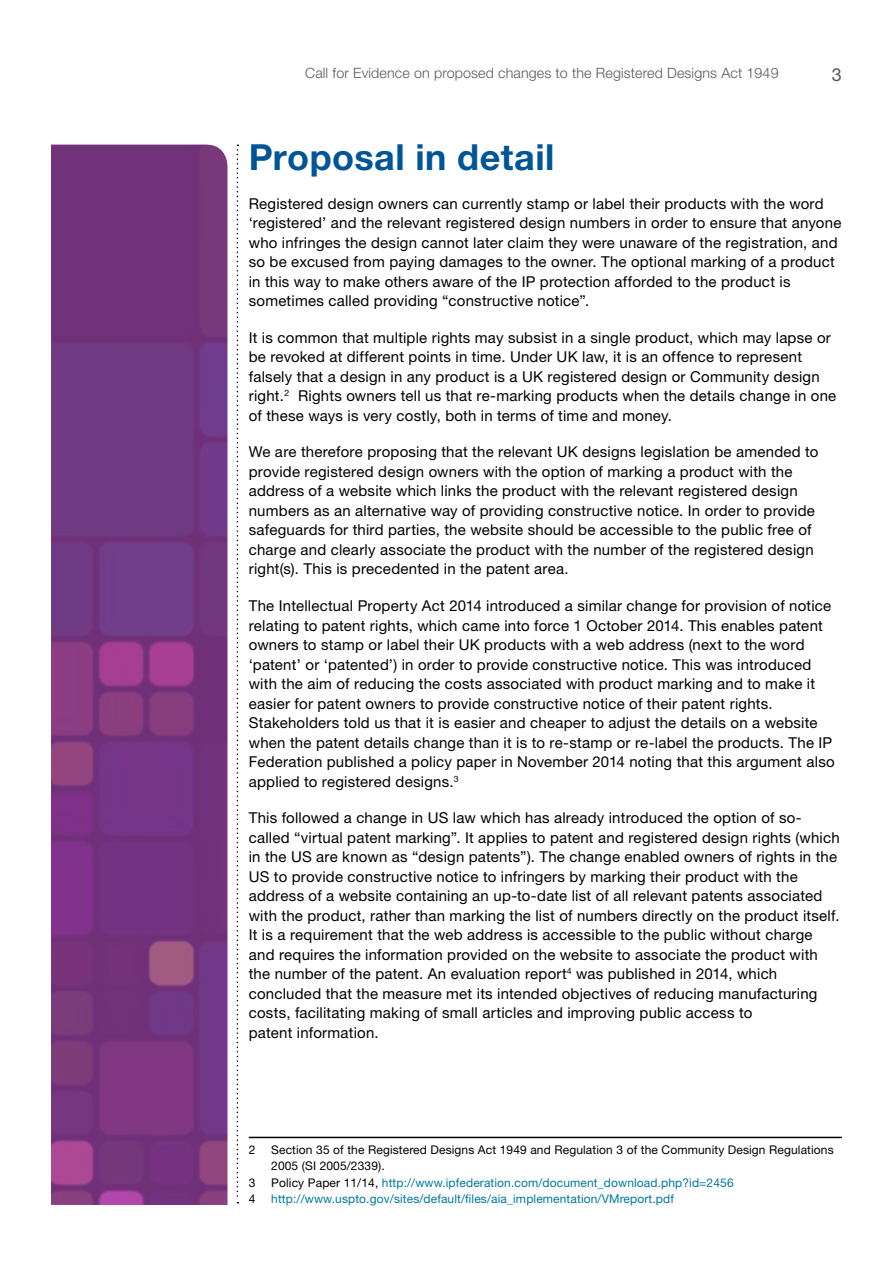
<style>
.page{position:relative;width:893px;height:1263px;background:#fff}
.page>*{position:absolute;margin:0;border:0;box-sizing:border-box;transform-origin:0 0}
.Heading_1{font:700 36px "Helvetica Neue LT Std";letter-spacing:.01em;color:#005596}
.t1{font:18px "Helvetica Neue LT Std";color:#58595b}
.Body{font:15px/19.5px "Helvetica Neue LT Std";letter-spacing:.015em;color:#000}
.t2{font:300 14.25px "Helvetica Neue LT Std";letter-spacing:.01em;color:#58595b}
.Footnote_text{font:12px "Helvetica Neue LT Std";letter-spacing:.01em;color:#0077a0}
.Footnote_text-2{font:12px/16.5px "Helvetica Neue LT Std";letter-spacing:.01em;color:#000}
.s1{color:#000}
</style>
<div class="page">
<svg style="left:237px;top:145px;width:1px;height:1058px"></svg>
<hr style="left:249px;top:1137px;width:593px;height:1px;background:#000">
<img style="left:51px;top:145px;width:176px;height:1060px">
<p class="t2" style="left:305px;top:64px;width:475px">Call for Evidence on proposed changes to the Registered Designs Act 1949</p>
<p class="t1" style="left:832px;top:64px;width:12px">3</p>
<h1 class="Heading_1" style="left:249px;top:135px;width:307px">Proposal in detail</h1>
<p class="Body" style="left:249px;top:194px;width:594px">Registered design owners can currently stamp or label their products with the word ‘registered’ and the relevant registered design numbers in order to ensure that anyone who infringes the design cannot later claim they were unaware of the registration, and so be excused from paying damages to the owner. The optional marking of a product in this way to make others aware of the IP protection afforded to the product is sometimes called providing “constructive notice”.</p>
<p class="Body" style="left:249px;top:328px;width:589px">It is common that multiple rights may subsist in a single product, which may lapse or be revoked at different points in time. Under UK law, it is an offence to represent falsely that a design in any product is a UK registered design or Community design right.<sup>2</sup> Rights owners tell us that re-marking products when the details change in one of these ways is very costly, both in terms of time and money.</p>
<p class="Body" style="left:249px;top:442px;width:571px">We are therefore proposing that the relevant UK designs legislation be amended to provide registered design owners with the option of marking a product with the address of a website which links the product with the relevant registered design numbers as an alternative way of providing constructive notice. In order to provide safeguards for third parties, the website should be accessible to the public free of charge and clearly associate the product with the number of the registered design right(s). This is precedented in the patent area.</p>
<p class="Body" style="left:249px;top:596px;width:587px">The Intellectual Property Act 2014 introduced a similar change for provision of notice relating to patent rights, which came into force 1 October 2014. This enables patent owners to stamp or label their UK products with a web address (next to the word ‘patent’ or ‘patented’) in order to provide constructive notice. This was introduced with the aim of reducing the costs associated with product marking and to make it easier for patent owners to provide constructive notice of their patent rights.<br>Stakeholders told us that it is easier and cheaper to adjust the details on a website when the patent details change than it is to re-stamp or re-label the products. The IP Federation published a policy paper in November 2014 noting that this argument also applied to registered designs.<sup>3</sup></p>
<p class="Body" style="left:249px;top:808px;width:593px">This followed a change in US law which has already introduced the option of so&shy;called “virtual patent marking”. It applies to patent and registered design rights (which in the US are known as “design patents”). The change enabled owners of rights in the US to provide constructive notice to infringers by marking their product with the address of a website containing an up-to-date list of all relevant patents associated with the product, rather than marking the list of numbers directly on the product itself.<br>It is a requirement that the web address is accessible to the public without charge and requires the information provided on the website to associate the product with the number of the patent. An evaluation report<sup>4</sup> was published in 2014, which concluded that the measure met its intended objectives of reducing manufacturing costs, facilitating making of small articles and improving public access to<br>patent information.</p>
<p class="Footnote_text-2" style="left:249px;top:1141px;width:8px">2</p>
<p class="Footnote_text-2" style="left:271px;top:1141px;width:564px">Section 35 of the Registered Designs Act 1949 and Regulation 3 of the Community Design Regulations<br>2005 (SI 2005/2339).</p>
<p class="Footnote_text-2" style="left:249px;top:1174px;width:8px">3</p>
<p class="Footnote_text" style="left:271px;top:1175px;width:464px"><span class="s1">Policy Paper 11/14,</span> http://www.ipfederation.com/document_download.php?id=2456</p>
<p class="Footnote_text-2" style="left:249px;top:1191px;width:8px">4</p>
<p class="Footnote_text" style="left:271px;top:1192px;width:404px">http://www.uspto.gov/sites/default/files/aia_implementation/VMreport.pdf</p>
</div>
